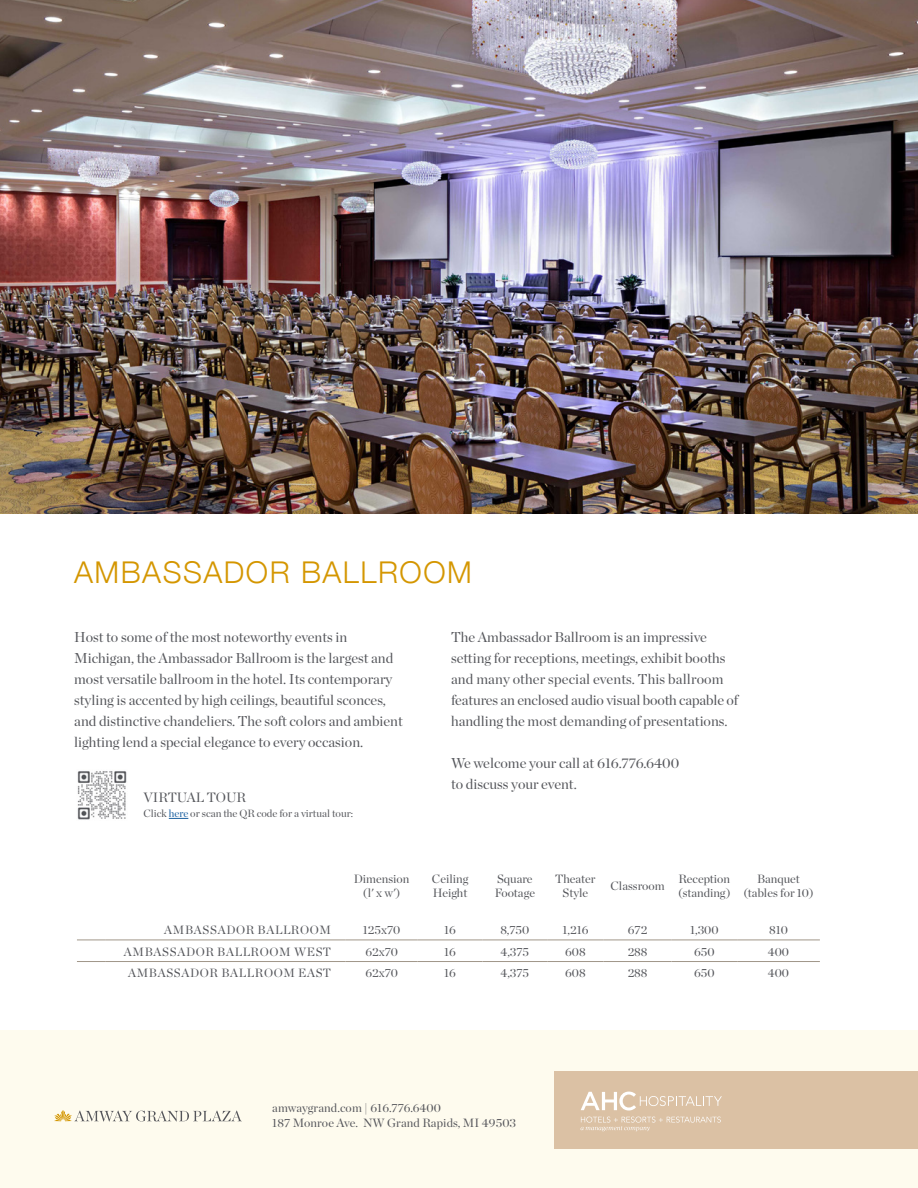
<style>
.page{position:relative;width:918px;height:1188px;background:#fff}
.page>*{position:absolute;margin:0;border:0;box-sizing:border-box;transform-origin:0 0}
.t1{font:300 30px "Helvetica Neue";letter-spacing:.05em;color:#d49600}
.body2{font:14.25px/21px "Chronicle Display";color:#54555a}
.Paragraph_Style_1{font:13.5px "Chronicle Display";color:#54555a}
.body2-2{font:12px/14.4px "Chronicle Display";color:#54555a}
.info{font:12px "Chronicle Display";color:#54555a}
.Rooms{font:12px "Chronicle Display";letter-spacing:.05em;color:#54555a}
.Rooms-2{font:12px/15px "Chronicle Display";letter-spacing:.01em;color:#54555a}
.Paragraph_Style_1-2{font:10.5px "Chronicle Display";color:#54555a}
.s1{color:#175d9e}
</style>
<div class="page">
<div style="left:0;top:1030px;width:918px;height:158px;background:#fefbee"></div>
<svg style="left:54px;top:1110px;width:188px;height:12px"></svg>
<div style="left:554px;top:1071px;width:364px;height:78px;background:#dbc1a4"></div>
<svg style="left:581px;top:1117px;width:140px;height:14px"></svg>
<svg style="left:581px;top:1092px;width:141px;height:19px"></svg>
<img style="left:0;top:0;width:918px;height:514px">
<svg style="left:77px;top:940px;width:29px;height:1px"></svg>
<hr style="left:106px;top:940px;width:240px;height:1px;background:#a19689">
<hr style="left:346px;top:940px;width:72px;height:1px;background:#a19689">
<hr style="left:418px;top:940px;width:64px;height:1px;background:#a19689">
<hr style="left:482px;top:940px;width:65px;height:1px;background:#a19689">
<hr style="left:547px;top:940px;width:57px;height:1px;background:#a19689">
<hr style="left:604px;top:940px;width:68px;height:1px;background:#a19689">
<hr style="left:672px;top:940px;width:65px;height:1px;background:#a19689">
<hr style="left:737px;top:940px;width:83px;height:1px;background:#a19689">
<svg style="left:77px;top:961px;width:29px;height:1px"></svg>
<hr style="left:106px;top:961px;width:240px;height:1px;background:#a19689">
<hr style="left:346px;top:961px;width:72px;height:1px;background:#a19689">
<hr style="left:418px;top:961px;width:64px;height:1px;background:#a19689">
<hr style="left:482px;top:961px;width:65px;height:1px;background:#a19689">
<hr style="left:547px;top:961px;width:57px;height:1px;background:#a19689">
<hr style="left:604px;top:961px;width:68px;height:1px;background:#a19689">
<hr style="left:672px;top:961px;width:65px;height:1px;background:#a19689">
<hr style="left:737px;top:961px;width:83px;height:1px;background:#a19689">
<svg style="left:169px;top:818px;width:19px;height:1px"></svg>
<img style="left:77px;top:771px;width:50px;height:49px">
<p class="t1" style="left:74px;top:548px;width:399px">AMBASSADOR BALLROOM</p>
<p class="body2" style="left:74px;top:625px;width:330px">Host to some of the most noteworthy events in Michigan, the Ambassador Ballroom is the largest and most versatile ballroom in the hotel. Its contemporary styling is accented by high ceilings, beautiful sconces, and distinctive chandeliers. The soft colors and ambient lighting lend a special elegance to every occasion.</p>
<p class="body2" style="left:451px;top:625px;width:289px">The Ambassador Ballroom is an impressive setting for receptions, meetings, exhibit booths and many other special events. This ballroom features an enclosed audio visual booth capable of handling the most demanding of presentations.</p>
<p class="body2" style="left:451px;top:751px;width:230px">We welcome your call at 616.776.6400 to discuss your event.</p>
<p class="Paragraph_Style_1" style="left:144px;top:787px;width:104px">VIRTUAL TOUR</p>
<p class="Paragraph_Style_1-2" style="left:144px;top:806px;width:211px">Click <span class="s1">here</span> or scan the QR code for a virtual tour:</p>
<p class="body2-2" style="left:354px;top:870px;width:57px">Dimension</p>
<p class="body2-2" style="left:363px;top:885px;width:39px">(l' x w')</p>
<p class="body2-2" style="left:432px;top:870px;width:38px">Ceiling<br>Height</p>
<p class="body2-2" style="left:495px;top:870px;width:42px">Square<br>Footage</p>
<p class="body2-2" style="left:555px;top:870px;width:42px;text-align:center">Theater<br>Style</p>
<p class="body2-2" style="left:611px;top:878px;width:56px">Classroom</p>
<p class="body2-2" style="left:679px;top:870px;width:53px">Reception</p>
<p class="body2-2" style="left:678px;top:885px;width:54px">(standing)</p>
<p class="body2-2" style="left:757px;top:870px;width:44px">Banquet</p>
<p class="body2-2" style="left:743px;top:885px;width:72px">(tables for 10)</p>
<p class="Rooms" style="left:164px;top:921px;width:168px">AMBASSADOR BALLROOM</p>
<p class="info" style="left:363px;top:921px;width:39px">125x70</p>
<p class="info" style="left:444px;top:921px;width:13px">16</p>
<p class="info" style="left:501px;top:921px;width:30px">8,750</p>
<p class="info" style="left:562px;top:921px;width:27px">1,216</p>
<p class="info" style="left:628px;top:921px;width:21px">672</p>
<p class="info" style="left:690px;top:921px;width:30px">1,300</p>
<p class="info" style="left:769px;top:921px;width:20px">810</p>
<p class="Rooms" style="left:124px;top:942px;width:209px">AMBASSADOR BALLROOM WEST</p>
<p class="info" style="left:365px;top:942px;width:34px">62x70</p>
<p class="info" style="left:444px;top:942px;width:13px">16</p>
<p class="info" style="left:501px;top:942px;width:30px">4,375</p>
<p class="info" style="left:565px;top:942px;width:22px">608</p>
<p class="info" style="left:628px;top:942px;width:21px">288</p>
<p class="info" style="left:694px;top:942px;width:22px">650</p>
<p class="info" style="left:768px;top:942px;width:23px">400</p>
<p class="Rooms" style="left:128px;top:964px;width:204px">AMBASSADOR BALLROOM EAST</p>
<p class="info" style="left:365px;top:964px;width:34px">62x70</p>
<p class="info" style="left:444px;top:964px;width:13px">16</p>
<p class="info" style="left:501px;top:964px;width:30px">4,375</p>
<p class="info" style="left:565px;top:964px;width:22px">608</p>
<p class="info" style="left:628px;top:964px;width:21px">288</p>
<p class="info" style="left:694px;top:964px;width:22px">650</p>
<p class="info" style="left:768px;top:964px;width:23px">400</p>
<p class="Rooms-2" style="left:272px;top:1099px;width:245px">amwaygrand.com | 616.776.6400<br>187 Monroe Ave. NW Grand Rapids, MI 49503</p>
</div>
